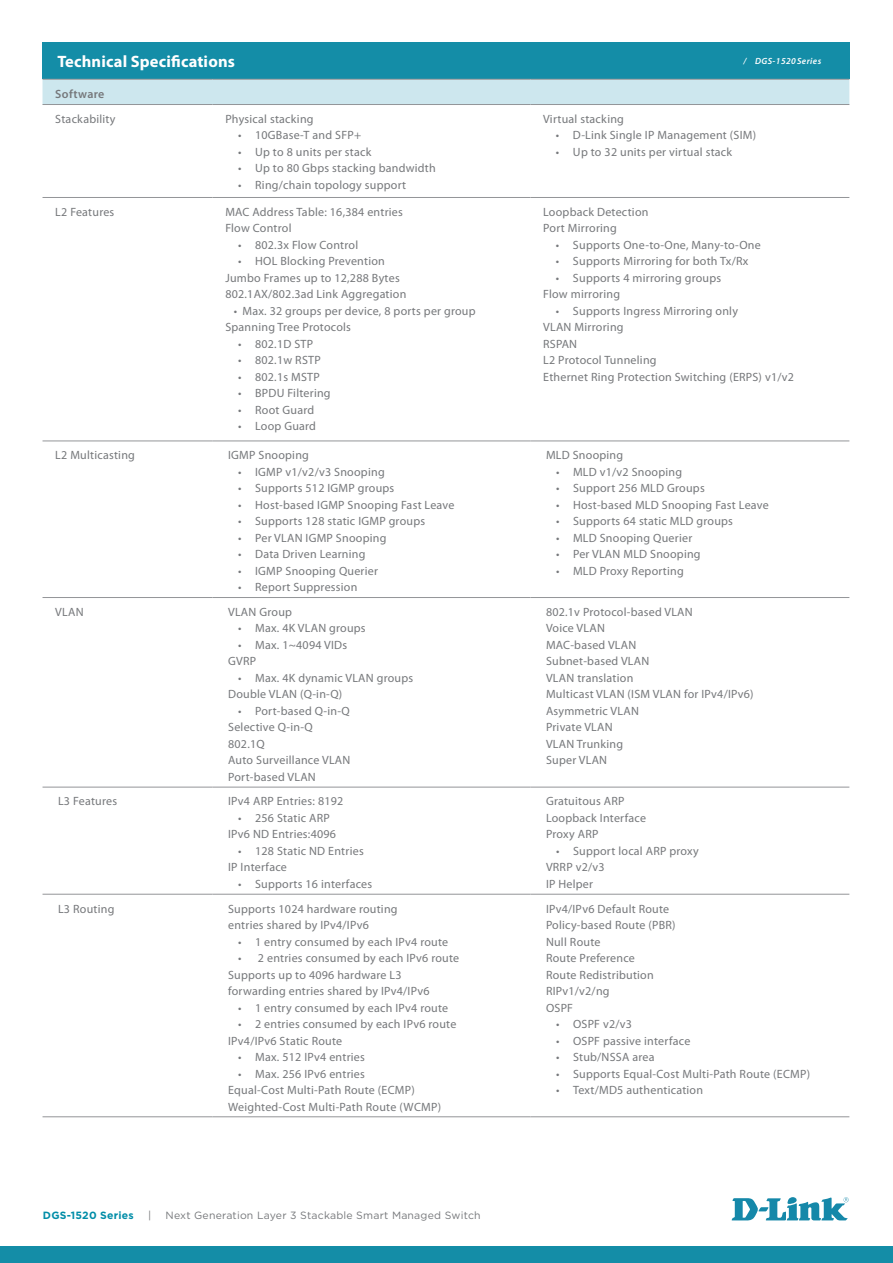
<style>
.page{position:relative;width:893px;height:1263px;background:#fff}
.page>*{position:absolute;margin:0;border:0;box-sizing:border-box;transform-origin:0 0}
.t1{font:700 16.5px "Myriad Pro";letter-spacing:.01em;color:#fff}
.t2{font:12px/16.5px "Myriad Pro";letter-spacing:.02em;color:#76787b}
.t3{font:600 12px "Myriad Pro";letter-spacing:.03em;color:#76787b}
.t4{font:10.5px "Gotham";letter-spacing:.02em;color:#76787b}
.t5{font:700 10.5px "Gotham";letter-spacing:.02em;color:#008da8}
.t6{font:italic 600 9px "Myriad Pro";letter-spacing:.05em;color:#fff}
</style>
<div class="page">
<div style="left:0;top:1247px;width:893px;height:16px;background:#148da7"></div>
<div style="left:43px;top:43px;width:807px;height:36px;background:#148da7"></div>
<svg style="left:731px;top:1197px;width:118px;height:23px"></svg>
<div style="left:43px;top:80px;width:806px;height:24px;background:#cde7ee"></div>
<hr style="left:43px;top:79px;width:170px;height:1px;background:#939598">
<hr style="left:213px;top:79px;width:317px;height:1px;background:#939598">
<hr style="left:530px;top:79px;width:319px;height:1px;background:#939598">
<hr style="left:43px;top:104px;width:170px;height:1px;background:#939598">
<hr style="left:213px;top:104px;width:317px;height:1px;background:#939598">
<hr style="left:530px;top:104px;width:319px;height:1px;background:#939598">
<hr style="left:43px;top:197px;width:170px;height:1px;background:#939598">
<hr style="left:213px;top:197px;width:317px;height:1px;background:#939598">
<hr style="left:530px;top:197px;width:319px;height:1px;background:#939598">
<hr style="left:43px;top:441px;width:170px;height:1px;background:#939598">
<hr style="left:213px;top:441px;width:317px;height:1px;background:#939598">
<hr style="left:530px;top:441px;width:319px;height:1px;background:#939598">
<hr style="left:43px;top:597px;width:170px;height:1px;background:#939598">
<hr style="left:213px;top:597px;width:317px;height:1px;background:#939598">
<hr style="left:530px;top:597px;width:319px;height:1px;background:#939598">
<hr style="left:43px;top:787px;width:170px;height:1px;background:#939598">
<hr style="left:213px;top:787px;width:317px;height:1px;background:#939598">
<hr style="left:530px;top:787px;width:319px;height:1px;background:#939598">
<hr style="left:43px;top:894px;width:170px;height:1px;background:#939598">
<hr style="left:213px;top:894px;width:317px;height:1px;background:#939598">
<hr style="left:530px;top:894px;width:319px;height:1px;background:#939598">
<hr style="left:43px;top:1116px;width:170px;height:1px;background:#939598">
<hr style="left:213px;top:1116px;width:317px;height:1px;background:#939598">
<hr style="left:530px;top:1116px;width:319px;height:1px;background:#939598">
<h1 class="t1" style="left:57px;top:52px;width:179px">Technical Specifications</h1>
<p class="t6" style="left:743px;top:56px;width:79px">/ DGS-1520 Series</p>
<p class="t3" style="left:55px;top:86px;width:51px">Software</p>
<p class="t2" style="left:55px;top:111px;width:62px">Stackability</p>
<p class="t2" style="left:225px;top:111px;width:90px">Physical stacking</p>
<p class="t2" style="left:238px;top:127px;width:125px">• 10GBase-T and SFP+</p>
<p class="t2" style="left:238px;top:144px;width:135px">• Up to 8 units per stack</p>
<p class="t2" style="left:238px;top:160px;width:199px">• Up to 80 Gbps stacking bandwidth</p>
<p class="t2" style="left:238px;top:177px;width:169px">• Ring/chain topology support</p>
<p class="t2" style="left:543px;top:111px;width:82px">Virtual stacking</p>
<p class="t2" style="left:556px;top:127px;width:202px">• D-Link Single IP Management (SIM)</p>
<p class="t2" style="left:556px;top:144px;width:178px">• Up to 32 units per virtual stack</p>
<p class="t2" style="left:55px;top:204px;width:61px">L2 Features</p>
<p class="t2" style="left:225px;top:204px;width:179px">MAC Address Table: 16,384 entries<br>Flow Control</p>
<p class="t2" style="left:238px;top:237px;width:122px">• 802.3x Flow Control</p>
<p class="t2" style="left:225px;top:253px;width:183px;text-indent:13px">• HOL Blocking Prevention<br>Jumbo Frames up to 12,288 Bytes<br>802.1AX/802.3ad Link Aggregation</p>
<p class="t2" style="left:225px;top:303px;width:252px;text-indent:8px">• Max. 32 groups per device, 8 ports per group<br>Spanning Tree Protocols</p>
<p class="t2" style="left:238px;top:336px;width:77px">• 802.1D STP</p>
<p class="t2" style="left:238px;top:352px;width:84px">• 802.1w RSTP</p>
<p class="t2" style="left:238px;top:369px;width:83px">• 802.1s MSTP</p>
<p class="t2" style="left:238px;top:385px;width:94px">• BPDU Filtering</p>
<p class="t2" style="left:238px;top:402px;width:78px">• Root Guard</p>
<p class="t2" style="left:238px;top:418px;width:79px">• Loop Guard</p>
<p class="t2" style="left:55px;top:447px;width:81px">L2 Multicasting</p>
<p class="t2" style="left:228px;top:447px;width:82px">IGMP Snooping</p>
<p class="t2" style="left:238px;top:464px;width:148px">• IGMP v1/v2/v3 Snooping</p>
<p class="t2" style="left:238px;top:480px;width:158px">• Supports 512 IGMP groups</p>
<p class="t2" style="left:238px;top:497px;width:218px">• Host-based IGMP Snooping Fast Leave</p>
<p class="t2" style="left:238px;top:513px;width:189px">• Supports 128 static IGMP groups</p>
<p class="t2" style="left:238px;top:530px;width:150px">• Per VLAN IGMP Snooping</p>
<p class="t2" style="left:238px;top:546px;width:129px">• Data Driven Learning</p>
<p class="t2" style="left:238px;top:563px;width:141px">• IGMP Snooping Querier</p>
<p class="t2" style="left:238px;top:579px;width:121px">• Report Suppression</p>
<p class="t2" style="left:55px;top:604px;width:30px">VLAN</p>
<p class="t2" style="left:228px;top:604px;width:65px">VLAN Group</p>
<p class="t2" style="left:238px;top:620px;width:129px">• Max. 4K VLAN groups</p>
<p class="t2" style="left:228px;top:637px;width:121px;text-indent:10px">• Max. 1~4094 VIDs<br>GVRP</p>
<p class="t2" style="left:228px;top:670px;width:187px;text-indent:10px">• Max. 4K dynamic VLAN groups<br>Double VLAN (Q-in-Q)</p>
<p class="t2" style="left:228px;top:703px;width:124px;text-indent:10px">• Port-based Q-in-Q<br>Selective Q-in-Q<br>802.1Q<br>Auto Surveillance VLAN<br>Port-based VLAN</p>
<p class="t2" style="left:58px;top:793px;width:61px">L3 Features</p>
<p class="t2" style="left:228px;top:793px;width:117px">IPv4 ARP Entries: 8192</p>
<p class="t2" style="left:228px;top:810px;width:109px;text-align:center">• 256 Static ARP<br>IPv6 ND Entries:4096</p>
<p class="t2" style="left:228px;top:843px;width:137px;text-indent:10px">• 128 Static ND Entries<br>IP Interface</p>
<p class="t2" style="left:238px;top:876px;width:136px">• Supports 16 interfaces</p>
<p class="t2" style="left:58px;top:900px;width:58px">L3 Routing</p>
<p class="t2" style="left:228px;top:900px;width:171px">Supports 1024 hardware routing entries shared by IPv4/IPv6</p>
<p class="t2" style="left:238px;top:933px;width:212px">• 1 entry consumed by each IPv4 route</p>
<p class="t2" style="left:228px;top:950px;width:233px;text-indent:10px">• 2 entries consumed by each IPv6 route<br>Supports up to 4096 hardware L3 forwarding entries shared by IPv4/IPv6</p>
<p class="t2" style="left:238px;top:999px;width:212px">• 1 entry consumed by each IPv4 route</p>
<p class="t2" style="left:228px;top:1016px;width:230px;text-indent:10px">• 2 entries consumed by each IPv6 route<br>IPv4/IPv6 Static Route</p>
<p class="t2" style="left:238px;top:1049px;width:128px">• Max. 512 IPv4 entries</p>
<p class="t2" style="left:228px;top:1065px;width:215px;text-indent:10px">• Max. 256 IPv6 entries<br>Equal-Cost Multi-Path Route (ECMP)<br>Weighted-Cost Multi-Path Route (WCMP)</p>
<p class="t5" style="left:43px;top:1209px;width:92px">DGS-1520 Series</p>
<p class="t4" style="left:148px;top:1209px;width:5px">|</p>
<p class="t4" style="left:165px;top:1209px;width:317px">Next Generation Layer 3 Stackable Smart Managed Switch</p>
<p class="t2" style="left:543px;top:204px;width:107px">Loopback Detection<br>Port Mirroring</p>
<p class="t2" style="left:556px;top:237px;width:206px">• Supports One-to-One, Many-to-One</p>
<p class="t2" style="left:556px;top:253px;width:194px">• Supports Mirroring for both Tx/Rx</p>
<p class="t2" style="left:543px;top:270px;width:180px;text-indent:13px">• Supports 4 mirroring groups<br>Flow mirroring</p>
<p class="t2" style="left:543px;top:303px;width:252px;text-indent:13px">• Supports Ingress Mirroring only<br>VLAN Mirroring<br>RSPAN<br>L2 Protocol Tunneling<br>Ethernet Ring Protection Switching (ERPS) v1/v2</p>
<p class="t2" style="left:546px;top:447px;width:79px">MLD Snooping</p>
<p class="t2" style="left:556px;top:464px;width:128px">• MLD v1/v2 Snooping</p>
<p class="t2" style="left:556px;top:480px;width:150px">• Support 256 MLD Groups</p>
<p class="t2" style="left:556px;top:497px;width:214px">• Host-based MLD Snooping Fast Leave</p>
<p class="t2" style="left:556px;top:513px;width:179px">• Supports 64 static MLD groups</p>
<p class="t2" style="left:556px;top:530px;width:138px">• MLD Snooping Querier</p>
<p class="t2" style="left:556px;top:546px;width:146px">• Per VLAN MLD Snooping</p>
<p class="t2" style="left:556px;top:563px;width:129px">• MLD Proxy Reporting</p>
<p class="t2" style="left:546px;top:604px;width:209px">802.1v Protocol-based VLAN<br>Voice VLAN<br>MAC-based VLAN<br>Subnet-based VLAN<br>VLAN translation<br>Multicast VLAN (ISM VLAN for IPv4/IPv6)<br>Asymmetric VLAN<br>Private VLAN<br>VLAN Trunking<br>Super VLAN</p>
<p class="t2" style="left:546px;top:793px;width:102px">Gratuitous ARP<br>Loopback Interface<br>Proxy ARP</p>
<p class="t2" style="left:546px;top:843px;width:154px;text-indent:10px">• Support local ARP proxy<br>VRRP v2/v3<br>IP Helper</p>
<p class="t2" style="left:546px;top:900px;width:131px">IPv4/IPv6 Default Route<br>Policy-based Route (PBR)<br>Null Route<br>Route Preference<br>Route Redistribution<br>RIPv1/v2/ng<br>OSPF</p>
<p class="t2" style="left:556px;top:1016px;width:78px">• OSPF v2/v3</p>
<p class="t2" style="left:556px;top:1032px;width:136px">• OSPF passive interface</p>
<p class="t2" style="left:556px;top:1049px;width:100px">• Stub/NSSA area</p>
<p class="t2" style="left:556px;top:1065px;width:256px">• Supports Equal-Cost Multi-Path Route (ECMP)</p>
<p class="t2" style="left:556px;top:1082px;width:149px">• Text/MD5 authentication</p>
</div>
